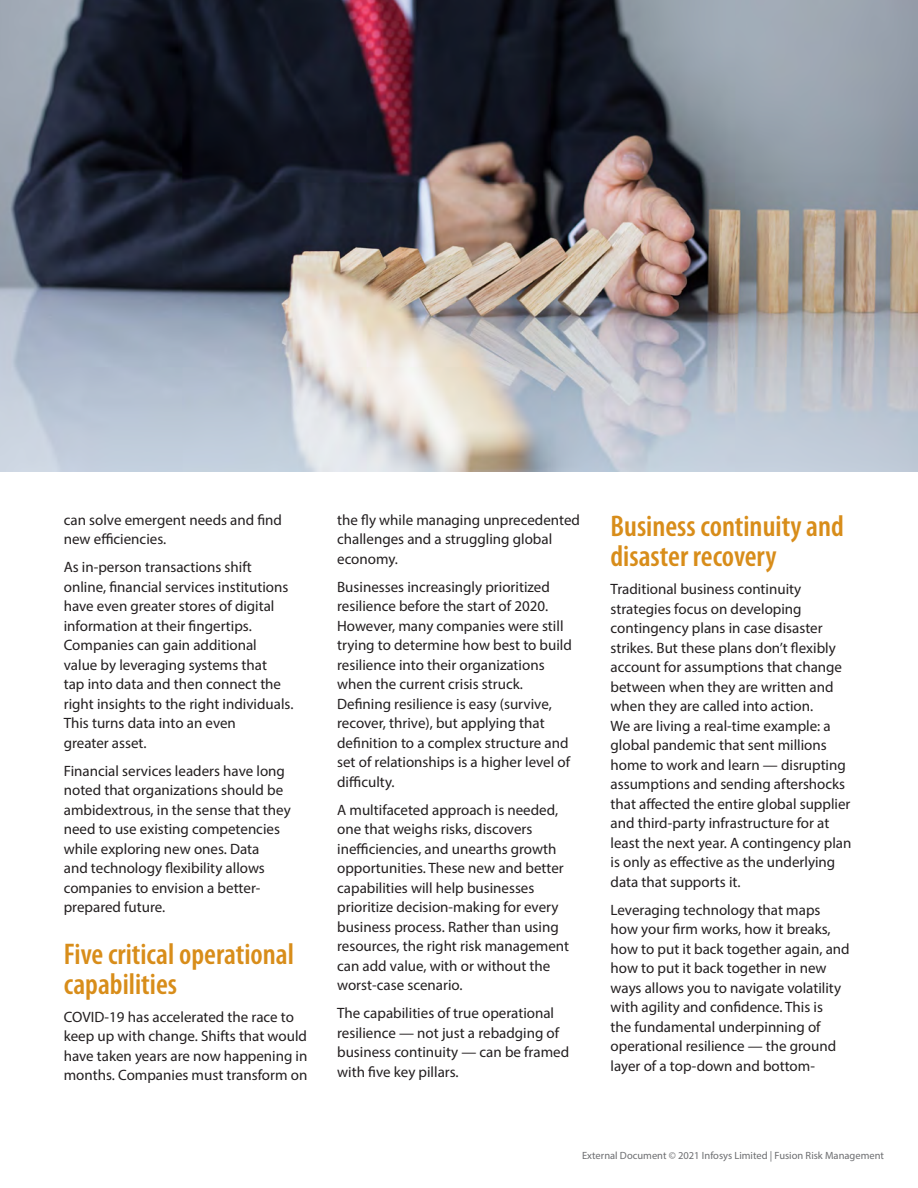
<style>
.page{position:relative;width:918px;height:1188px;background:#fff}
.page>*{position:absolute;margin:0;border:0;box-sizing:border-box;transform-origin:0 0}
.t1{font:600 condensed 30px/30px "Myriad Pro";color:#d88d1a}
.t2{font:15px/19.5px "Myriad Pro";color:#231f20}
.t3{font:10.5px "Myriad Pro";color:#6c6d70}
</style>
<div class="page">
<img style="left:0;top:0;width:918px;height:471px">
<p class="t2" style="left:64px;top:510px;width:220px">can solve emergent needs and find new efficiencies.</p>
<p class="t2" style="left:64px;top:557px;width:231px">As in-person transactions shift online, financial services institutions have even greater stores of digital information at their fingertips.<br>Companies can gain additional value by leveraging systems that<br>tap into data and then connect the right insights to the right individuals.<br>This turns data into an even<br>greater asset.</p>
<p class="t2" style="left:64px;top:761px;width:229px">Financial services leaders have long noted that organizations should be ambidextrous, in the sense that they need to use existing competencies while exploring new ones. Data<br>and technology flexibility allows companies to envision a better&shy;prepared future.</p>
<h1 class="t1" style="left:64px;top:939px;width:232px">Five critical operational capabilities</h1>
<p class="t2" style="left:64px;top:1007px;width:245px">COVID-19 has accelerated the race to keep up with change. Shifts that would have taken years are now happening in months. Companies must transform on</p>
<p class="t2" style="left:337px;top:510px;width:244px">the fly while managing unprecedented challenges and a struggling global economy.</p>
<p class="t2" style="left:337px;top:577px;width:236px">Businesses increasingly prioritized resilience before the start of 2020.<br>However, many companies were still trying to determine how best to build resilience into their organizations when the current crisis struck.<br>Defining resilience is easy (survive, recover, thrive), but applying that definition to a complex structure and set of relationships is a higher level of difficulty.</p>
<p class="t2" style="left:337px;top:800px;width:234px">A multifaceted approach is needed, one that weighs risks, discovers inefficiencies, and unearths growth opportunities. These new and better capabilities will help businesses prioritize decision-making for every business process. Rather than using resources, the right risk management can add value, with or without the worst-case scenario.</p>
<p class="t2" style="left:337px;top:1003px;width:233px">The capabilities of true operational resilience — not just a rebadging of business continuity — can be framed with five key pillars.</p>
<h1 class="t1" style="left:611px;top:512px;width:235px">Business continuity and disaster recovery</h1>
<p class="t2" style="left:611px;top:579px;width:242px">Traditional business continuity strategies focus on developing contingency plans in case disaster strikes. But these plans don’t flexibly account for assumptions that change between when they are written and when they are called into action.<br>We are living a real-time example: a global pandemic that sent millions home to work and learn — disrupting assumptions and sending aftershocks that affected the entire global supplier and third-party infrastructure for at least the next year. A contingency plan is only as effective as the underlying data that supports it.</p>
<p class="t2" style="left:611px;top:900px;width:241px">Leveraging technology that maps how your firm works, how it breaks, how to put it back together again, and how to put it back together in new ways allows you to navigate volatility with agility and confidence. This is<br>the fundamental underpinning of operational resilience — the ground layer of a top-down and bottom-</p>
<p class="t3" style="left:582px;top:1149px;width:303px">External Document © 2021 Infosys Limited | Fusion Risk Management</p>
</div>
